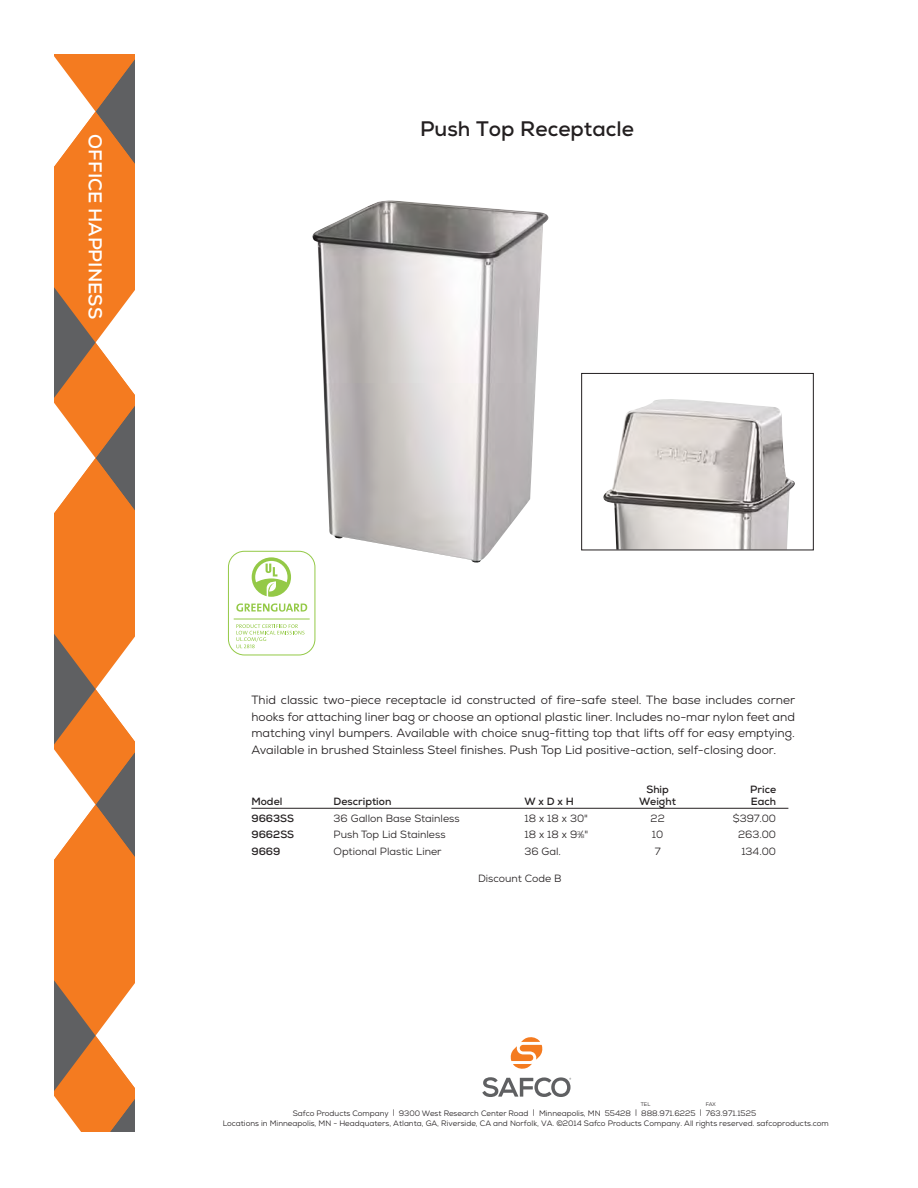
<style>
.page{position:relative;width:918px;height:1188px;background:#fff}
.page>*{position:absolute;margin:0;border:0;box-sizing:border-box;transform-origin:0 0}
.t1{font:700 21px "Nexa";color:#231f20}
.t2{font:700 18.6px "Nexa";color:#fff}
.t3{font:12px/16.5px "Nexa";color:#231f20;text-align:justify}
.t4{font:10.5px "Nexa";color:#231f20}
.t5{font:700 10.5px "Nexa";color:#231f20}
.t6{font:7.8px/10.4px "Nexa";color:#231f20}
.t7{font:5.25px "Nexa";color:#231f20}
.s1{font-size:5.25px}
</style>
<div class="page">
<svg style="left:482px;top:1077px;width:89px;height:20px"></svg>
<svg style="left:510px;top:1037px;width:33px;height:32px"></svg>
<svg style="left:54px;top:54px;width:81px;height:1078px"></svg>
<img style="left:311px;top:200px;width:238px;height:363px">
<hr style="left:251px;top:808px;width:537px;height:1px;background:#231f20">
<img style="left:603px;top:399px;width:192px;height:149px">
<div style="left:581px;top:373px;width:233px;height:177px;border:1px solid #231f20"></div>
<div style="left:228px;top:551px;width:87px;height:104px;border:1px solid #94c947;border-radius:16px"></div>
<svg style="left:252px;top:557px;width:39px;height:40px"></svg>
<svg style="left:236px;top:624px;width:69px;height:24px"></svg>
<hr style="left:234px;top:619px;width:76px;height:1px;background:#94c947">
<svg style="left:236px;top:603px;width:71px;height:9px"></svg>
<h2 class="t2" style="left:102px;top:134px;width:186px;rotate:90deg">OFFICE HAPPINESS</h2>
<h1 class="t1" style="left:420px;top:121px;width:215px">Push Top Receptacle</h1>
<p class="t3" style="left:251px;top:694px;width:545px">Thid classic two-piece receptacle id constructed of fire-safe steel. The base includes corner hooks for attaching liner bag or choose an optional plastic liner. Includes no-mar nylon feet and matching vinyl bumpers. Available with choice snug-fitting top that lifts off for easy emptying.<br>Available in brushed Stainless Steel finishes. Push Top Lid positive-action, self-closing door.</p>
<p class="t5" style="left:646px;top:785px;width:24px">Ship</p>
<p class="t5" style="left:750px;top:785px;width:27px">Price</p>
<p class="t5" style="left:251px;top:798px;width:33px">Model</p>
<p class="t5" style="left:334px;top:798px;width:59px">Description</p>
<p class="t5" style="left:524px;top:798px;width:51px">W x D x H</p>
<p class="t5" style="left:639px;top:798px;width:38px">Weight</p>
<p class="t5" style="left:751px;top:798px;width:27px">Each</p>
<p class="t5" style="left:251px;top:814px;width:44px">9663SS</p>
<p class="t4" style="left:334px;top:814px;width:128px">36 Gallon Base Stainless</p>
<p class="t4" style="left:524px;top:814px;width:65px">18 x 18 x 30"</p>
<p class="t4" style="left:651px;top:814px;width:16px">22</p>
<p class="t4" style="left:733px;top:814px;width:45px">$397.00</p>
<p class="t5" style="left:251px;top:831px;width:44px">9662SS</p>
<p class="t4" style="left:334px;top:831px;width:113px">Push Top Lid Stainless</p>
<p class="t4" style="left:524px;top:831px;width:65px">18 x 18 x 9<sup>3</sup>⁄<span class="s1">8</span>"</p>
<p class="t4" style="left:652px;top:831px;width:13px">10</p>
<p class="t4" style="left:738px;top:831px;width:40px">263.00</p>
<p class="t5" style="left:251px;top:847px;width:31px">9669</p>
<p class="t4" style="left:334px;top:847px;width:109px">Optional Plastic Liner</p>
<p class="t4" style="left:524px;top:847px;width:38px">36 Gal.</p>
<p class="t4" style="left:655px;top:847px;width:7px">7</p>
<p class="t4" style="left:741px;top:847px;width:36px">134.00</p>
<p class="t4" style="left:478px;top:874px;width:85px">Discount Code B</p>
<p class="t7" style="left:641px;top:1102px;width:11px">TEL</p>
<p class="t7" style="left:706px;top:1102px;width:12px">FAX</p>
<p class="t6" style="left:223px;top:1109px;width:608px;text-indent:70px">Safco Products Company<br>Locations in Minneapolis, MN - Headquaters, Atlanta, GA, Riverside, CA and Norfolk, VA. ©2014 Safco Products Company. All rights reserved. safcoproducts.com</p>
<p class="t6" style="left:393px;top:1109px;width:365px">| 9300 West Research Center Road | Minneapolis, MN 55428 | 888.971.6225 | 763.971.1525</p>
</div>
